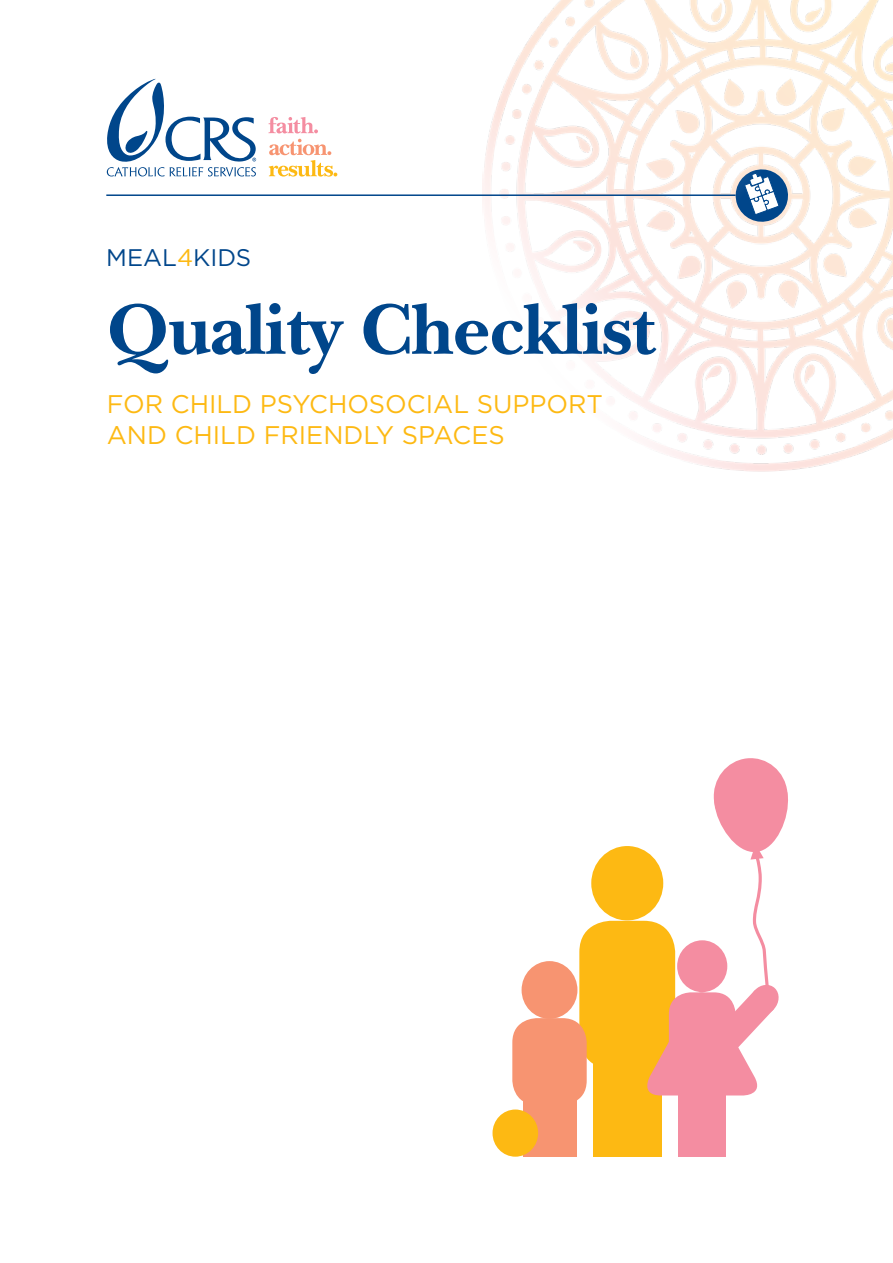
<style>
.page{position:relative;width:893px;height:1263px;background:#fff}
.page>*{position:absolute;margin:0;border:0;box-sizing:border-box;transform-origin:0 0}
.t1{font:700 75px "New Baskerville Std";letter-spacing:-.01em;color:#00468b}
.t2{font:25.5px/31.5px "Gotham";color:#fdb913}
.t3{font:24px "Gotham";color:#00468b}
.s1{color:#fdb913}
</style>
<div class="page">
<img style="left:482px;top:0;width:411px;height:472px">
<svg style="left:107px;top:79px;width:149px;height:97px"></svg>
<svg style="left:268px;top:117px;width:50px;height:16px"></svg>
<svg style="left:269px;top:139px;width:68px;height:38px"></svg>
<svg style="left:732px;top:166px;width:59px;height:59px"></svg>
<hr style="left:106px;top:194px;width:630px;height:2px;background:#00468b">
<div style="left:591px;top:846px;width:72px;height:74px;background:#fdb913;border-radius:50%"></div>
<div style="left:579px;top:921px;width:96px;height:147px;background:#fdb913;border-radius:31px"></div>
<div style="left:593px;top:1009px;width:68px;height:148px;background:#fdb913"></div>
<div style="left:522px;top:961px;width:55px;height:58px;background:#f79471;border-radius:50%"></div>
<div style="left:512px;top:1018px;width:75px;height:87px;background:#f79471;border-radius:24px"></div>
<div style="left:523px;top:1070px;width:53px;height:87px;background:#f79471"></div>
<div style="left:678px;top:1054px;width:48px;height:103px;background:#f48da1"></div>
<svg style="left:639px;top:758px;width:149px;height:337px"></svg>
<div style="left:492px;top:1109px;width:46px;height:48px;background:#fdb913;border-radius:50%"></div>
<p class="t3" style="left:106px;top:242px;width:146px">MEAL<span class="s1">4</span>KIDS</p>
<h1 class="t1" style="left:106px;top:286px;width:550px">Quality Checklist</h1>
<p class="t2" style="left:107px;top:387px;width:498px">FOR CHILD PSYCHOSOCIAL SUPPORT<br>AND CHILD FRIENDLY SPACES</p>
</div>
